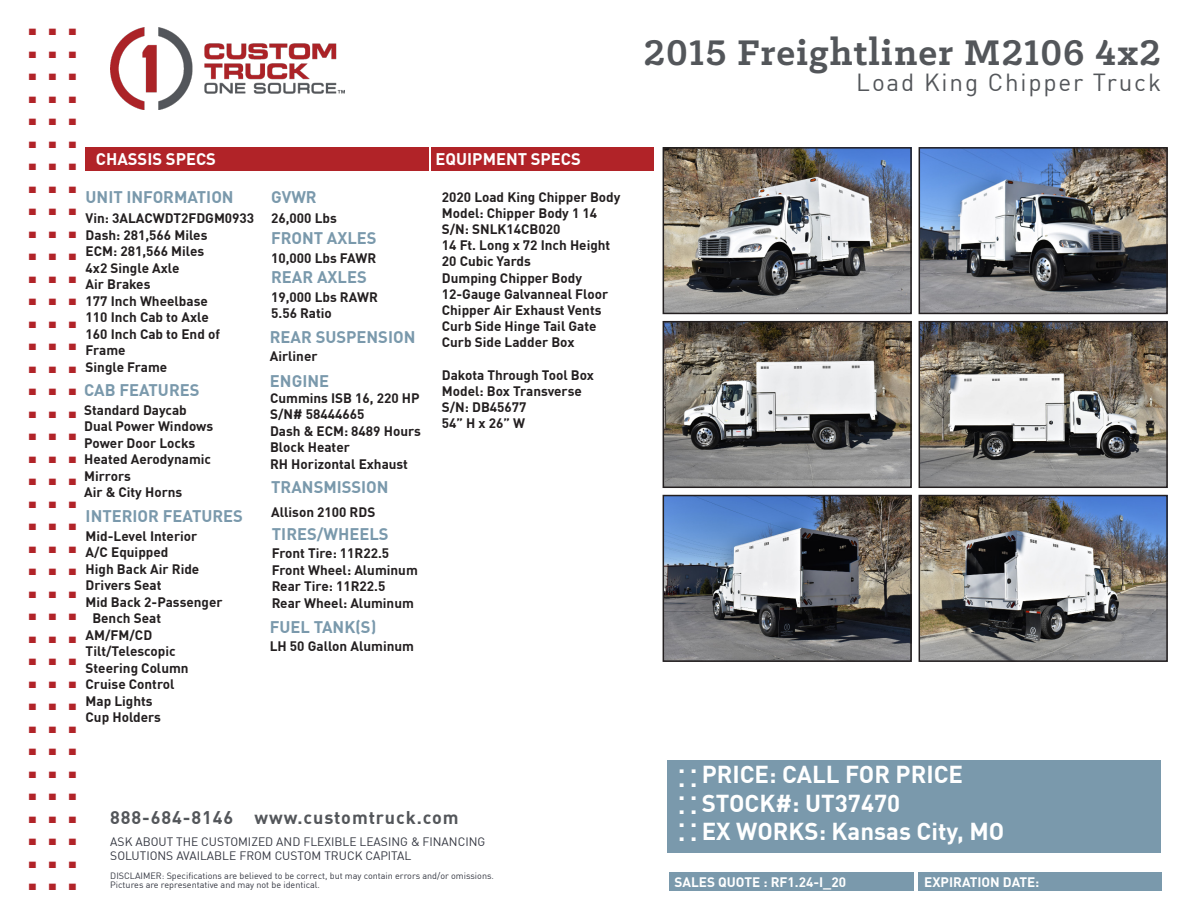
<style>
.page{position:relative;width:1188px;height:918px;background:#fff}
.page>*{position:absolute;margin:0;border:0;box-sizing:border-box;transform-origin:0 0}
.t1{font:700 45px "DIN Pro";color:#b12328}
.t2{font:700 40.35px "Klinic Slab";letter-spacing:.025em;color:#53565a}
.t3{font:700 25.5px "DIN Pro";color:#fff}
.t4{font:24.15px "DIN Pro";letter-spacing:.075em;color:#53565a}
.t5{font:700 24px "DIN Pro";color:#fff}
.t6{font:700 18px "DIN Pro";letter-spacing:.05em;color:#53565a}
.t7{font:700 16.5px "DIN Pro";color:#7a99ac}
.t8{font:700 16.5px "DIN Pro";color:#fff}
.t9{font:700 13.5px "DIN Pro";color:#231f20}
.t10{font:700 13.5px "DIN Pro";color:#fff}
.t11{font:12px "DIN Pro";color:#333640}
.t12{font:9px "DIN Pro";color:#333640}
.s1{font-size:25.5px}
</style>
<div class="page">
<img style="left:110px;top:28px;width:235px;height:82px">
<div style="left:919px;top:872px;width:243px;height:19px;background:#7a99ac"></div>
<div style="left:669px;top:872px;width:244px;height:19px;background:#7a99ac"></div>
<div style="left:86px;top:147px;width:343px;height:24px;background:#b12328"></div>
<div style="left:431px;top:147px;width:223px;height:24px;background:#b12328"></div>
<img style="left:666px;top:150px;width:243px;height:161px">
<div style="left:663px;top:147px;width:249px;height:167px;border:2px solid #231f20"></div>
<img style="left:922px;top:150px;width:243px;height:161px">
<div style="left:919px;top:147px;width:249px;height:167px;border:2px solid #231f20"></div>
<img style="left:666px;top:324px;width:243px;height:161px">
<div style="left:663px;top:321px;width:249px;height:167px;border:2px solid #231f20"></div>
<img style="left:922px;top:324px;width:243px;height:161px">
<div style="left:919px;top:321px;width:249px;height:167px;border:2px solid #231f20"></div>
<img style="left:666px;top:498px;width:243px;height:161px">
<div style="left:663px;top:495px;width:249px;height:167px;border:2px solid #231f20"></div>
<img style="left:922px;top:498px;width:243px;height:161px">
<div style="left:919px;top:495px;width:249px;height:167px;border:2px solid #231f20"></div>
<div style="left:668px;top:760px;width:493px;height:93px;background:#7a99ac"></div>
<p class="t1" style="left:26px;top:-16px;width:54px">...</p>
<p class="t1" style="left:26px;top:6px;width:54px">...</p>
<p class="t1" style="left:26px;top:29px;width:54px">...</p>
<p class="t1" style="left:26px;top:51px;width:54px">...</p>
<p class="t1" style="left:26px;top:74px;width:54px">...</p>
<p class="t1" style="left:26px;top:96px;width:54px">...</p>
<p class="t1" style="left:26px;top:119px;width:54px">...</p>
<p class="t1" style="left:26px;top:141px;width:54px">...</p>
<p class="t1" style="left:26px;top:164px;width:54px">...</p>
<p class="t1" style="left:26px;top:186px;width:54px">...</p>
<p class="t1" style="left:26px;top:209px;width:54px">...</p>
<p class="t1" style="left:26px;top:231px;width:54px">...</p>
<p class="t1" style="left:26px;top:254px;width:54px">...</p>
<p class="t1" style="left:26px;top:276px;width:54px">...</p>
<p class="t1" style="left:26px;top:299px;width:54px">...</p>
<p class="t1" style="left:26px;top:321px;width:54px">...</p>
<p class="t1" style="left:26px;top:344px;width:54px">...</p>
<p class="t1" style="left:26px;top:366px;width:54px">...</p>
<p class="t1" style="left:26px;top:389px;width:54px">...</p>
<p class="t1" style="left:26px;top:411px;width:54px">...</p>
<p class="t1" style="left:26px;top:434px;width:54px">...</p>
<p class="t1" style="left:26px;top:456px;width:54px">...</p>
<p class="t1" style="left:26px;top:479px;width:54px">...</p>
<p class="t1" style="left:26px;top:501px;width:54px">...</p>
<p class="t1" style="left:26px;top:524px;width:54px">...</p>
<p class="t1" style="left:26px;top:546px;width:54px">...</p>
<p class="t1" style="left:26px;top:569px;width:54px">...</p>
<p class="t1" style="left:26px;top:591px;width:54px">...</p>
<p class="t1" style="left:26px;top:614px;width:54px">...</p>
<p class="t1" style="left:26px;top:636px;width:54px">...</p>
<p class="t1" style="left:26px;top:659px;width:54px">...</p>
<p class="t1" style="left:26px;top:681px;width:54px">...</p>
<p class="t1" style="left:26px;top:704px;width:54px">...</p>
<p class="t1" style="left:26px;top:726px;width:54px">...</p>
<p class="t1" style="left:26px;top:749px;width:54px">...</p>
<p class="t1" style="left:26px;top:771px;width:54px">...</p>
<p class="t1" style="left:26px;top:794px;width:54px">...</p>
<p class="t1" style="left:26px;top:816px;width:54px">...</p>
<p class="t1" style="left:26px;top:839px;width:54px">...</p>
<p class="t8" style="left:96px;top:146px;width:122px">CHASSIS SPECS</p>
<p class="t7" style="left:86px;top:185px;width:150px">UNIT INFORMATION</p>
<p class="t9" style="left:86px;top:208px;width:170px">Vin: 3ALACWDT2FDGM0933</p>
<p class="t9" style="left:86px;top:224px;width:123px">Dash: 281,566 Miles</p>
<p class="t9" style="left:86px;top:241px;width:120px">ECM: 281,566 Miles</p>
<p class="t9" style="left:86px;top:257px;width:95px">4x2 Single Axle</p>
<p class="t9" style="left:86px;top:274px;width:66px">Air Brakes</p>
<p class="t9" style="left:86px;top:290px;width:124px">177 Inch Wheelbase</p>
<p class="t9" style="left:86px;top:307px;width:125px">110 Inch Cab to Axle</p>
<p class="t9" style="left:86px;top:323px;width:136px">160 Inch Cab to End of</p>
<p class="t9" style="left:86px;top:340px;width:42px">Frame</p>
<p class="t9" style="left:86px;top:356px;width:83px">Single Frame</p>
<p class="t7" style="left:84px;top:377px;width:117px">CAB FEATURES</p>
<p class="t9" style="left:84px;top:400px;width:104px">Standard Daycab</p>
<p class="t9" style="left:84px;top:416px;width:131px">Dual Power Windows</p>
<p class="t9" style="left:84px;top:433px;width:113px">Power Door Locks</p>
<p class="t9" style="left:84px;top:449px;width:128px">Heated Aerodynamic</p>
<p class="t9" style="left:84px;top:466px;width:48px">Mirrors</p>
<p class="t9" style="left:84px;top:482px;width:100px">Air &amp; City Horns</p>
<p class="t7" style="left:86px;top:503px;width:159px">INTERIOR FEATURES</p>
<p class="t9" style="left:86px;top:525px;width:113px">Mid-Level Interior</p>
<p class="t9" style="left:86px;top:542px;width:84px">A/C Equipped</p>
<p class="t9" style="left:86px;top:558px;width:115px">High Back Air Ride</p>
<p class="t9" style="left:86px;top:575px;width:77px">Drivers Seat</p>
<p class="t9" style="left:86px;top:591px;width:139px">Mid Back 2-Passenger</p>
<p class="t9" style="left:92px;top:608px;width:70px">Bench Seat</p>
<p class="t9" style="left:86px;top:624px;width:68px">AM/FM/CD</p>
<p class="t9" style="left:86px;top:641px;width:92px">Tilt/Telescopic</p>
<p class="t9" style="left:86px;top:657px;width:105px">Steering Column</p>
<p class="t9" style="left:86px;top:674px;width:90px">Cruise Control</p>
<p class="t9" style="left:86px;top:690px;width:69px">Map Lights</p>
<p class="t9" style="left:86px;top:707px;width:77px">Cup Holders</p>
<p class="t7" style="left:271px;top:185px;width:47px">GVWR</p>
<p class="t9" style="left:271px;top:208px;width:67px">26,000 Lbs</p>
<p class="t7" style="left:271px;top:225px;width:107px">FRONT AXLES</p>
<p class="t9" style="left:271px;top:248px;width:107px">10,000 Lbs FAWR</p>
<p class="t7" style="left:271px;top:265px;width:97px">REAR AXLES</p>
<p class="t9" style="left:271px;top:286px;width:108px">19,000 Lbs RAWR</p>
<p class="t9" style="left:271px;top:303px;width:62px">5.56 Ratio</p>
<p class="t7" style="left:270px;top:324px;width:147px">REAR SUSPENSION</p>
<p class="t9" style="left:270px;top:346px;width:49px">Airliner</p>
<p class="t7" style="left:270px;top:369px;width:61px">ENGINE</p>
<p class="t9" style="left:270px;top:387px;width:151px">Cummins ISB 16, 220 HP</p>
<p class="t9" style="left:270px;top:404px;width:96px">S/N# 58444665</p>
<p class="t9" style="left:270px;top:420px;width:152px">Dash &amp; ECM: 8489 Hours</p>
<p class="t9" style="left:270px;top:437px;width:81px">Block Heater</p>
<p class="t9" style="left:270px;top:453px;width:139px">RH Horizontal Exhaust</p>
<p class="t9" style="left:271px;top:501px;width:106px">Allison 2100 RDS</p>
<p class="t7" style="left:271px;top:474px;width:119px">TRANSMISSION</p>
<p class="t7" style="left:272px;top:521px;width:118px">TIRES/WHEELS</p>
<p class="t9" style="left:272px;top:543px;width:119px">Front Tire: 11R22.5</p>
<p class="t9" style="left:272px;top:559px;width:147px">Front Wheel: Aluminum</p>
<p class="t9" style="left:272px;top:576px;width:115px">Rear Tire: 11R22.5</p>
<p class="t9" style="left:272px;top:592px;width:144px">Rear Wheel: Aluminum</p>
<p class="t7" style="left:270px;top:614px;width:108px">FUEL TANK(S)</p>
<p class="t9" style="left:270px;top:636px;width:146px">LH 50 Gallon Aluminum</p>
<p class="t8" style="left:436px;top:146px;width:147px">EQUIPMENT SPECS</p>
<p class="t9" style="left:442px;top:186px;width:180px">2020 Load King Chipper Body</p>
<p class="t9" style="left:442px;top:202px;width:157px">Model: Chipper Body 1 14</p>
<p class="t9" style="left:442px;top:219px;width:120px">S/N: SNLK14CB020</p>
<p class="t9" style="left:442px;top:235px;width:170px">14 Ft. Long x 72 Inch Height</p>
<p class="t9" style="left:442px;top:251px;width:90px">20 Cubic Yards</p>
<p class="t9" style="left:442px;top:267px;width:142px">Dumping Chipper Body</p>
<p class="t9" style="left:442px;top:283px;width:168px">12-Gauge Galvanneal Floor</p>
<p class="t9" style="left:442px;top:300px;width:161px">Chipper Air Exhaust Vents</p>
<p class="t9" style="left:442px;top:316px;width:156px">Curb Side Hinge Tail Gate</p>
<p class="t9" style="left:442px;top:332px;width:134px">Curb Side Ladder Box</p>
<p class="t9" style="left:442px;top:364px;width:154px">Dakota Through Tool Box</p>
<p class="t9" style="left:442px;top:381px;width:141px">Model: Box Transverse</p>
<p class="t9" style="left:442px;top:397px;width:86px">S/N: DB45677</p>
<p class="t9" style="left:442px;top:413px;width:85px">54” H x 26” W</p>
<p class="t2" style="left:644px;top:26px;width:519px">2015 Freightliner M2106 4x2</p>
<p class="t4" style="left:856px;top:64px;width:306px">Load King Chipper Truck</p>
<p class="t5" style="left:702px;top:755px;width:263px">PRICE: CALL FOR PRICE</p>
<p class="t5" style="left:702px;top:784px;width:200px">STOCK#: UT37470</p>
<p class="t3" style="left:678px;top:744px;width:21px">..</p>
<p class="t3" style="left:678px;top:758px;width:21px">..</p>
<p class="t3" style="left:678px;top:771px;width:21px">..</p>
<p class="t3" style="left:678px;top:785px;width:21px">..</p>
<p class="t3" style="left:678px;top:798px;width:21px">..</p>
<p class="t6" style="left:110px;top:803px;width:350px">888-684-8146 www.customtruck.com</p>
<p class="t5" style="left:678px;top:813px;width:327px"><span class="s1">. .</span> EX WORKS: Kansas City, MO</p>
<p class="t11" style="left:110px;top:832px;width:377px">ASK ABOUT THE CUSTOMIZED AND FLEXIBLE LEASING &amp; FINANCING</p>
<p class="t11" style="left:110px;top:847px;width:303px">SOLUTIONS AVAILABLE FROM CUSTOM TRUCK CAPITAL</p>
<p class="t12" style="left:110px;top:869px;width:385px">DISCLAIMER: Specifications are believed to be correct, but may contain errors and/or omissions.</p>
<p class="t12" style="left:110px;top:878px;width:211px">Pictures are representative and may not be identical.</p>
<p class="t10" style="left:675px;top:871px;width:173px">SALES QUOTE : RF1.24-I_20</p>
<p class="t10" style="left:924px;top:871px;width:117px">EXPIRATION DATE:</p>
</div>
